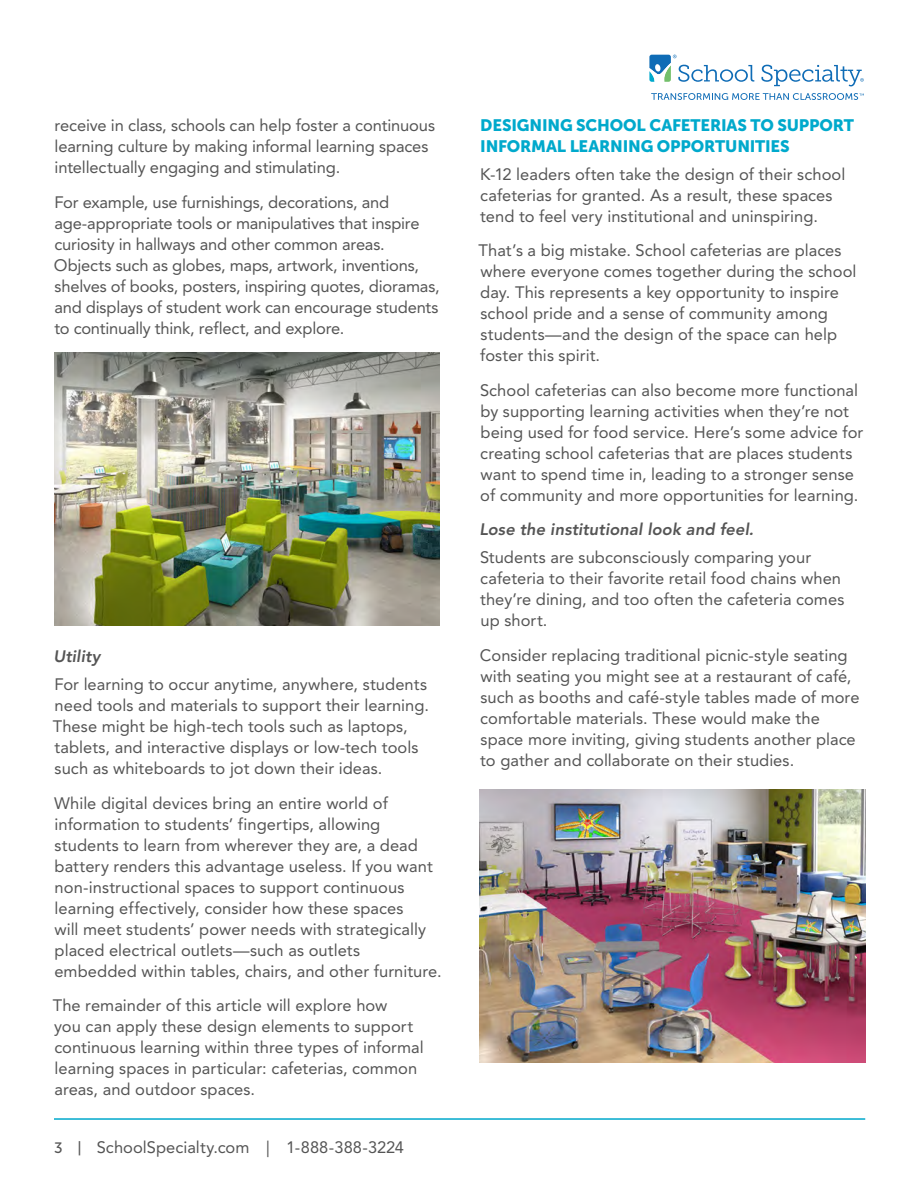
<style>
.page{position:relative;width:918px;height:1188px;background:#fff}
.page>*{position:absolute;margin:0;border:0;box-sizing:border-box;transform-origin:0 0}
.t1{font:16.5px/21px "Avenir LT Std";color:#555}
.t2{font:16.5px/21px "Museo Sans 900";letter-spacing:-.01em;color:#00a9cc}
.t3{font:italic 800 16.5px "Avenir LT Std";letter-spacing:.005em;color:#555}
.s1{font-family:"Museo Sans 500";font-size:15px}
</style>
<div class="page">
<hr style="left:54px;top:1118px;width:811px;height:2px;background:#00a9cc">
<svg style="left:761px;top:65px;width:103px;height:21px"></svg>
<svg style="left:649px;top:55px;width:105px;height:27px"></svg>
<svg style="left:651px;top:93px;width:213px;height:7px"></svg>
<img style="left:54px;top:353px;width:385px;height:273px">
<img style="left:480px;top:789px;width:385px;height:273px">
<p class="t1" style="left:55px;top:115px;width:382px">receive in class, schools can help foster a continuous learning culture by making informal learning spaces intellectually engaging and stimulating.</p>
<p class="t1" style="left:54px;top:192px;width:387px">For example, use furnishings, decorations, and age-appropriate tools or manipulatives that inspire curiosity in hallways and other common areas.<br>Objects such as globes, maps, artwork, inventions, shelves of books, posters, inspiring quotes, dioramas, and displays of student work can encourage students to continually think, reflect, and explore.</p>
<p class="t3" style="left:53px;top:647px;width:48px">Utility</p>
<p class="t1" style="left:53px;top:674px;width:378px">For learning to occur anytime, anywhere, students need tools and materials to support their learning.<br>These might be high-tech tools such as laptops, tablets, and interactive displays or low-tech tools such as whiteboards to jot down their ideas.</p>
<p class="t1" style="left:54px;top:793px;width:389px">While digital devices bring an entire world of information to students’ fingertips, allowing students to learn from wherever they are, a dead battery renders this advantage useless. If you want non-instructional spaces to support continuous learning effectively, consider how these spaces<br>will meet students’ power needs with strategically placed electrical outlets—such as outlets embedded within tables, chairs, and other furniture.</p>
<p class="t1" style="left:53px;top:995px;width:373px">The remainder of this article will explore how<br>you can apply these design elements to support continuous learning within three types of informal learning spaces in particular: cafeterias, common areas, and outdoor spaces.</p>
<p class="t1" style="left:54px;top:1137px;width:352px"><span class="s1">3 |</span> SchoolSpecialty.com | 1-888-388-3224</p>
<p class="t2" style="left:480px;top:115px;width:375px">DESIGNING SCHOOL CAFETERIAS TO SUPPORT<br>INFORMAL LEARNING OPPORTUNITIES</p>
<p class="t1" style="left:480px;top:164px;width:367px">K-12 leaders often take the design of their school cafeterias for granted. As a result, these spaces tend to feel very institutional and uninspiring.</p>
<p class="t1" style="left:479px;top:240px;width:379px">That’s a big mistake. School cafeterias are places where everyone comes together during the school day. This represents a key opportunity to inspire school pride and a sense of community among students—and the design of the space can help foster this spirit.</p>
<p class="t1" style="left:480px;top:380px;width:385px">School cafeterias can also become more functional by supporting learning activities when they’re not being used for food service. Here’s some advice for creating school cafeterias that are places students want to spend time in, leading to a stronger sense of community and more opportunities for learning.</p>
<p class="t3" style="left:480px;top:520px;width:276px">Lose the institutional look and feel.</p>
<p class="t1" style="left:480px;top:547px;width:366px">Students are subconsciously comparing your cafeteria to their favorite retail food chains when they’re dining, and too often the cafeteria comes up short.</p>
<p class="t1" style="left:480px;top:645px;width:381px">Consider replacing traditional picnic-style seating with seating you might see at a restaurant of café, such as booths and café-style tables made of more comfortable materials. These would make the space more inviting, giving students another place to gather and collaborate on their studies.</p>
</div>
